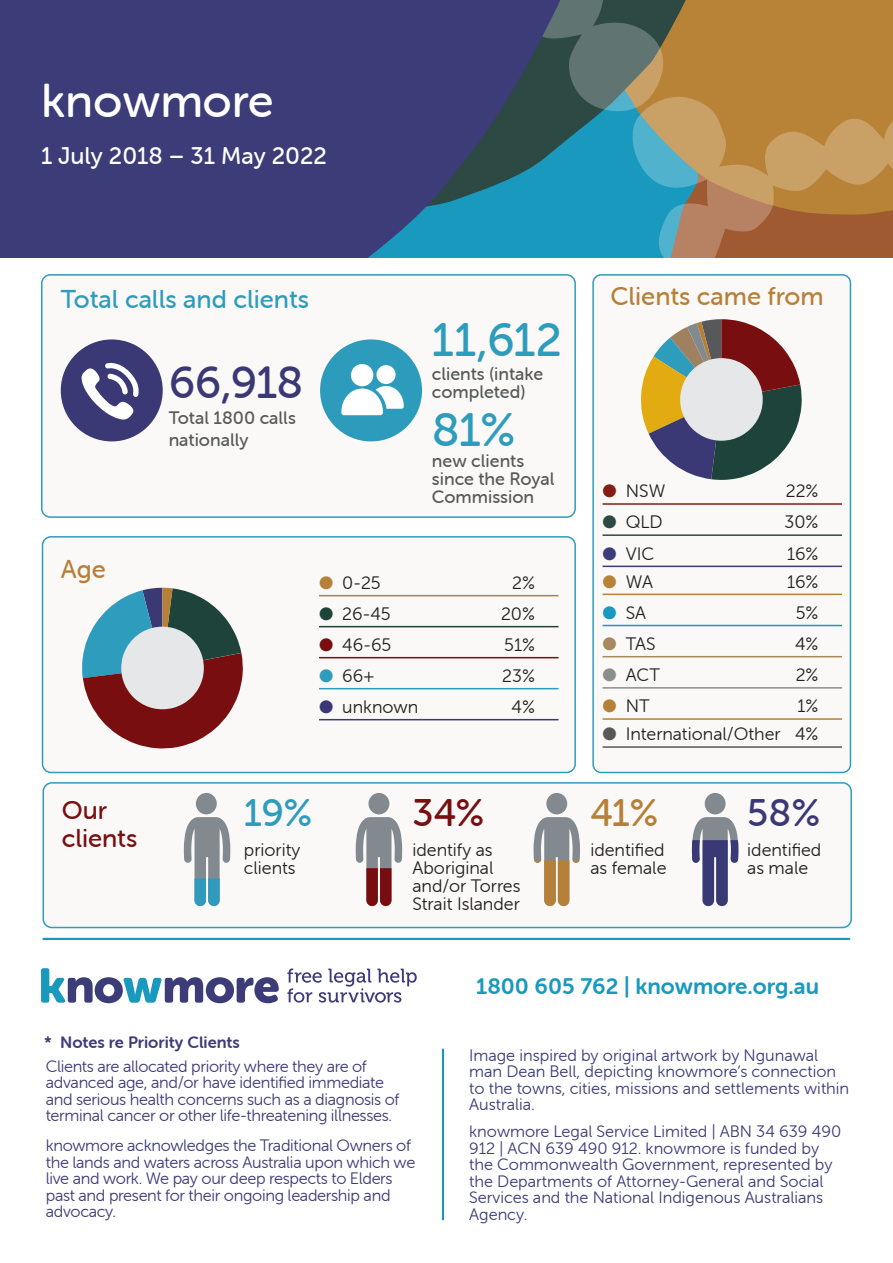
<style>
.page{position:relative;width:893px;height:1263px;background:#fff}
.page>*{position:absolute;margin:0;border:0;box-sizing:border-box;transform-origin:0 0}
.heading{font:47.4px "Museo Sans Rounded 500";color:#fff}
.t1{font:46.95px "Museo Sans Rounded 500";letter-spacing:-.01em;color:#2e9cbc}
.t2{font:45px "Museo Sans Rounded 500";color:#3a3976}
.t3{font:38.4px "Museo Sans Rounded 500";color:#2e9cbc}
.t4{font:38.4px "Museo Sans Rounded 500";color:#780e10}
.t5{font:38.4px "Museo Sans Rounded 500";color:#b78039}
.t6{font:38.4px "Museo Sans Rounded 500";color:#3a3976}
.t7{font:25.8px "Museo Sans Rounded 500";color:#2e9cbc}
.t8{font:25.8px "Museo Sans Rounded 500";color:#b78039}
.t9{font:25.8px/27.8px "Museo Sans Rounded 500";color:#780e10}
.t10{font:24px "Museo Sans Rounded 500";color:#fff}
.t11{font:22.5px "Museo Sans Rounded 700";color:#1999be}
.t12{font:18px/18px "Museo Sans Rounded 300";color:#231f20}
.t13{font:18px/18px "Museo Sans Rounded 500";color:#57585a}
.t14{font:16.5px/16.5px "Museo Sans Rounded 300";letter-spacing:-.02em;color:#3c3c78}
.t15{font:16.5px/16.5px "Museo Sans Rounded 300";color:#3c3c78}
.t16{font:16.5px "Museo Sans Rounded 700";color:#3c3c78}
.s1{color:#b78039}
.s2{color:#1e433a}
.s3{color:#780e10}
.s4{color:#2e9cbc}
.s5{color:#3a3976}
.s6{color:#821e14}
.s7{color:#2c4943}
.s8{color:#3c3c78}
.s9{color:#b88336}
.s10{color:#1999be}
.s11{color:#a8885d}
.s12{color:#8a8e8f}
.s13{color:#57585a}
</style>
<div class="page">
<div style="left:592px;top:117px;width:36px;height:93px;background:#1999be"></div>
<svg style="left:592px;top:0;width:36px;height:117px;background:#527272"></svg>
<svg style="left:628px;top:0;width:265px;height:258px;background:#a58551"></svg>
<svg style="left:0;top:0;width:592px;height:258px;background:#37477b"></svg>
<div style="left:43px;top:537px;width:532px;height:235px;background:#faf9f7;border-radius:9px"></div>
<div style="left:42px;top:536px;width:534px;height:237px;border:2px solid #2e9cbc;border-radius:9px"></div>
<div style="left:593px;top:275px;width:257px;height:497px;background:#faf9f7;border-radius:8px"></div>
<div style="left:592px;top:274px;width:259px;height:499px;border:2px solid #2e9cbc;border-radius:8px"></div>
<div style="left:42px;top:275px;width:533px;height:242px;background:#faf9f7;border-radius:9px"></div>
<div style="left:41px;top:274px;width:535px;height:244px;border:2px solid #2e9cbc;border-radius:9px"></div>
<div style="left:61px;top:339px;width:102px;height:102px;background:#3a3976;border-radius:50%"></div>
<div style="left:320px;top:339px;width:102px;height:102px;background:#2d9bbc;border-radius:50%"></div>
<svg style="left:81px;top:362px;width:58px;height:57px"></svg>
<div style="left:351px;top:364px;width:22px;height:22px;background:#fff;border-radius:50%"></div>
<svg style="left:341px;top:386px;width:63px;height:29px"></svg>
<div style="left:376px;top:365px;width:20px;height:19px;background:#fff;border-radius:50%"></div>
<div style="left:43px;top:783px;width:808px;height:144px;background:#faf9f7;border-radius:9px"></div>
<div style="left:43px;top:782px;width:809px;height:146px;border:2px solid #2e9cbc;border-radius:9px"></div>
<div style="left:196px;top:793px;width:21px;height:21px;background:#828a8f;border-radius:11px"></div>
<svg style="left:184px;top:817px;width:46px;height:85px"></svg>
<img style="left:195px;top:878px;width:25px;height:28px">
<svg style="left:356px;top:817px;width:46px;height:86px"></svg>
<img style="left:366px;top:868px;width:25px;height:38px">
<svg style="left:534px;top:817px;width:46px;height:44px;background:#969ca0"></svg>
<img style="left:534px;top:860px;width:45px;height:46px">
<svg style="left:692px;top:817px;width:46px;height:23px"></svg>
<img style="left:692px;top:840px;width:46px;height:66px">
<div style="left:368px;top:793px;width:21px;height:21px;background:#828a8f;border-radius:11px"></div>
<div style="left:546px;top:793px;width:21px;height:21px;background:#828a8f;border-radius:11px"></div>
<div style="left:705px;top:793px;width:21px;height:21px;background:#828a8f;border-radius:11px"></div>
<svg style="left:82px;top:588px;width:161px;height:161px"></svg>
<svg style="left:641px;top:319px;width:161px;height:161px"></svg>
<hr style="left:319px;top:595px;width:239px;height:1px;background:#b78039">
<hr style="left:319px;top:626px;width:239px;height:1px;background:#1e433a">
<hr style="left:319px;top:657px;width:239px;height:1px;background:#780e10">
<hr style="left:319px;top:688px;width:239px;height:1px;background:#2e9cbc">
<hr style="left:319px;top:719px;width:239px;height:1px;background:#3a3976">
<svg style="left:41px;top:968px;width:238px;height:35px"></svg>
<svg style="left:287px;top:968px;width:130px;height:34px"></svg>
<hr style="left:442px;top:1049px;width:2px;height:170px;background:#1999be">
<hr style="left:43px;top:938px;width:806px;height:2px;background:#1999be">
<hr style="left:603px;top:503px;width:239px;height:2px;background:#821e14">
<hr style="left:603px;top:534px;width:239px;height:2px;background:#2c4943">
<hr style="left:603px;top:566px;width:239px;height:1px;background:#3c3c78">
<hr style="left:603px;top:594px;width:239px;height:1px;background:#b88336">
<hr style="left:603px;top:625px;width:239px;height:1px;background:#1999be">
<hr style="left:603px;top:656px;width:239px;height:1px;background:#a8885d">
<hr style="left:603px;top:687px;width:239px;height:2px;background:#8a8e8f">
<hr style="left:603px;top:718px;width:239px;height:2px;background:#b78039">
<hr style="left:603px;top:746px;width:239px;height:2px;background:#57585a">
<p class="heading" style="left:41px;top:74px;width:234px">knowmore</p>
<p class="t10" style="left:41px;top:143px;width:288px">1 July 2018 – 31 May 2022</p>
<p class="t7" style="left:61px;top:285px;width:250px">Total calls and clients</p>
<p class="t8" style="left:610px;top:282px;width:215px">Clients came from</p>
<p class="t1" style="left:432px;top:314px;width:132px">11,612</p>
<p class="t2" style="left:169px;top:358px;width:136px">66,918</p>
<p class="t13" style="left:169px;top:409px;width:129px">Total 1800 calls</p>
<p class="t13" style="left:169px;top:431px;width:81px">nationally</p>
<p class="t13" style="left:432px;top:365px;width:113px">clients (intake completed)</p>
<p class="t1" style="left:432px;top:404px;width:85px">81%</p>
<p class="t8" style="left:61px;top:555px;width:46px">Age</p>
<p class="t13" style="left:432px;top:452px;width:124px">new clients since the Royal<br>Commission</p>
<p class="t12" style="left:319px;top:574px;width:63px"><span class="s1">●</span> 0-25</p>
<p class="t12" style="left:512px;top:574px;width:24px">2%</p>
<p class="t12" style="left:319px;top:605px;width:73px"><span class="s2">●</span> 26-45</p>
<p class="t12" style="left:501px;top:605px;width:36px">20%</p>
<p class="t12" style="left:319px;top:636px;width:74px"><span class="s3">●</span> 46-65</p>
<p class="t12" style="left:504px;top:636px;width:32px">51%</p>
<p class="t12" style="left:319px;top:667px;width:57px"><span class="s4">●</span> 66+</p>
<p class="t12" style="left:502px;top:667px;width:34px">23%</p>
<p class="t12" style="left:319px;top:698px;width:101px"><span class="s5">●</span> unknown</p>
<p class="t12" style="left:512px;top:698px;width:25px">4%</p>
<p class="t12" style="left:603px;top:482px;width:64px"><span class="s6">●</span> NSW</p>
<p class="t12" style="left:786px;top:482px;width:34px">22%</p>
<p class="t12" style="left:603px;top:513px;width:62px"><span class="s7">●</span> QLD</p>
<p class="t12" style="left:784px;top:513px;width:36px">30%</p>
<p class="t12" style="left:603px;top:545px;width:53px"><span class="s8">●</span> VIC</p>
<p class="t12" style="left:787px;top:545px;width:33px">16%</p>
<p class="t12" style="left:603px;top:573px;width:52px"><span class="s9">●</span> WA</p>
<p class="t12" style="left:787px;top:573px;width:33px">16%</p>
<p class="t12" style="left:603px;top:604px;width:45px"><span class="s10">●</span> SA</p>
<p class="t12" style="left:796px;top:604px;width:24px">5%</p>
<p class="t12" style="left:603px;top:635px;width:55px"><span class="s11">●</span> TAS</p>
<p class="t12" style="left:795px;top:635px;width:25px">4%</p>
<p class="t12" style="left:603px;top:666px;width:59px"><span class="s12">●</span> ACT</p>
<p class="t12" style="left:796px;top:666px;width:24px">2%</p>
<p class="t12" style="left:603px;top:697px;width:49px"><span class="s1">●</span> NT</p>
<p class="t12" style="left:798px;top:697px;width:22px">1%</p>
<p class="t12" style="left:603px;top:725px;width:217px"><span class="s13">●</span> International/Other 4%</p>
<p class="t9" style="left:62px;top:796px;width:77px">Our clients</p>
<p class="t3" style="left:244px;top:792px;width:70px">19%</p>
<p class="t12" style="left:244px;top:841px;width:58px">priority clients</p>
<p class="t4" style="left:412px;top:792px;width:73px">34%</p>
<p class="t12" style="left:412px;top:841px;width:109px">identify as<br>Aboriginal and/or Torres<br>Strait Islander</p>
<p class="t5" style="left:590px;top:792px;width:69px">41%</p>
<p class="t12" style="left:590px;top:841px;width:78px">identified as female</p>
<p class="t6" style="left:747px;top:792px;width:75px">58%</p>
<p class="t12" style="left:747px;top:841px;width:76px">identified as male</p>
<p class="t16" style="left:44px;top:1033px;width:197px">* Notes re Priority Clients</p>
<p class="t14" style="left:46px;top:1058px;width:355px">Clients are allocated priority where they are of advanced age, and/or have identified immediate and serious health concerns such as a diagnosis of terminal cancer or other life-threatening illnesses.</p>
<p class="t14" style="left:46px;top:1137px;width:371px">knowmore acknowledges the Traditional Owners of the lands and waters across Australia upon which we live and work. We pay our deep respects to Elders past and present for their ongoing leadership and advocacy.</p>
<p class="t11" style="left:476px;top:974px;width:344px">1800 605 762 | knowmore.org.au</p>
<p class="t15" style="left:469px;top:1047px;width:381px">Image inspired by original artwork by Ngunawal man Dean Bell, depicting knowmore’s connection to the towns, cities, missions and settlements within Australia.</p>
<p class="t15" style="left:469px;top:1123px;width:374px">knowmore Legal Service Limited | ABN 34 639 490<br>912 | ACN 639 490 912. knowmore is funded by the Commonwealth Government, represented by the Departments of Attorney-General and Social Services and the National Indigenous Australians Agency.</p>
</div>
